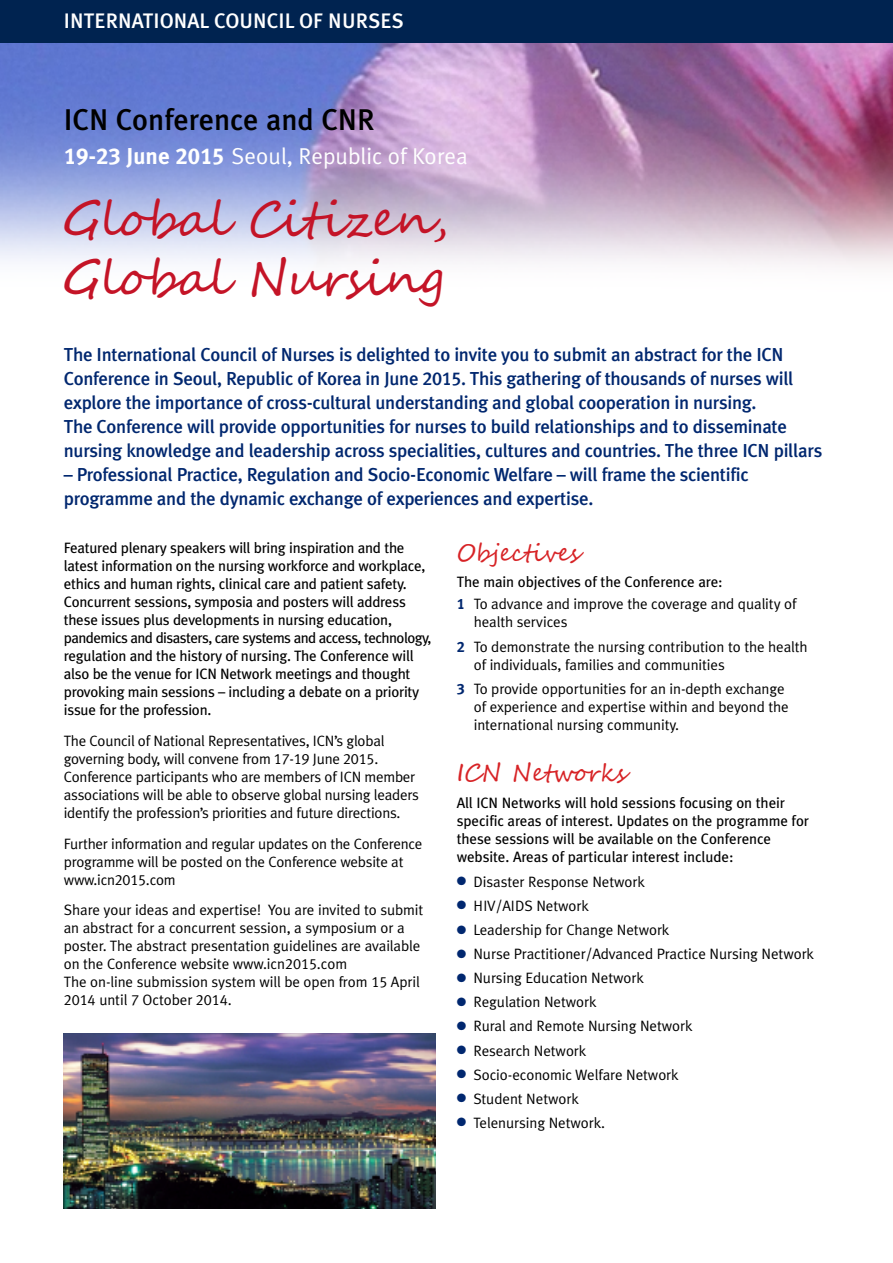
<style>
.page{position:relative;width:893px;height:1263px;background:#fff}
.page>*{position:absolute;margin:0;border:0;box-sizing:border-box;transform-origin:0 0}
.t1{font:48.6px/59.4px "Segoe Script";letter-spacing:-.035em;color:#c41427}
.t2{font:500 30px "Meta Plus";color:#000}
.t3{font:24px "Segoe Script";letter-spacing:-.005em;color:#d72326}
.t4{font:22.95px "Meta Plus Normal";color:#fff}
.t5{font:500 21px "Meta Plus";letter-spacing:.005em;color:#fff}
.t6{font:500 18.75px/24px "Meta Plus";letter-spacing:-.015em;color:#00276f}
.t7{font:15px/18px "Meta Plus Normal";letter-spacing:-.005em;color:#000}
.t8{font:15px/18px "Meta Plus";letter-spacing:-.015em;color:#000}
.s1{font-family:"Meta Plus Bold Caps"}
.s2{font-family:"Meta Plus";font-weight:700}
.s3{font-family:"Meta Plus Medium Caps";font-weight:400}
.s4{font-family:"Meta Plus Normal Caps"}
.s5{font-family:"Meta Plus Bold Caps";color:#00276f}
.s6{color:#00276f}
</style>
<div class="page">
<img style="left:0;top:43px;width:893px;height:224px">
<div style="left:0;top:0;width:893px;height:43px;background:#002350"></div>
<img style="left:64px;top:1033px;width:372px;height:175px">
<h3 class="t5" style="left:64px;top:9px;width:342px">INTERNATIONAL COUNCIL OF NURSES</h3>
<h2 class="t2" style="left:64px;top:102px;width:313px">ICN Conference and CNR</h2>
<h3 class="t4" style="left:64px;top:143px;width:405px"><span class="s1">19-23</span> <span class="s2">June</span> <span class="s1">2015</span> Seoul, Republic of Korea</h3>
<h1 class="t1" style="left:62px;top:189px;width:387px">Global Citizen,<br>Global Nursing</h1>
<p class="t6" style="left:64px;top:342px;width:760px">The International Council of Nurses is delighted to invite you to submit an abstract for the ICN Conference in Seoul, Republic of Korea in June <span class="s3">2015</span>. This gathering of thousands of nurses will explore the importance of cross-cultural understanding and global cooperation in nursing.<br>The Conference will provide opportunities for nurses to build relationships and to disseminate nursing knowledge and leadership across specialities, cultures and countries. The three ICN pillars</p>
<p class="t6" style="left:64px;top:462px;width:686px">– Professional Practice, Regulation and Socio-Economic Welfare – will frame the scientific programme and the dynamic exchange of experiences and expertise.</p>
<p class="t8" style="left:64px;top:539px;width:369px">Featured plenary speakers will bring inspiration and the latest information on the nursing workforce and workplace, ethics and human rights, clinical care and patient safety.<br>Concurrent sessions, symposia and posters will address these issues plus developments in nursing education, pandemics and disasters, care systems and access, technology, regulation and the history of nursing. The Conference will also be the venue for ICN Network meetings and thought provoking main sessions – including a debate on a priority issue for the profession.</p>
<p class="t7" style="left:64px;top:732px;width:357px">The Council of National Representatives, ICN’s global governing body, will convene from <span class="s4">17-19</span> June <span class="s4">2015</span>.<br>Conference participants who are members of ICN member associations will be able to observe global nursing leaders identify the profession’s priorities and future directions.</p>
<p class="t7" style="left:64px;top:834px;width:360px">Further information and regular updates on the Conference programme will be posted on the Conference website at www.icn<span class="s4">2015</span>.com</p>
<p class="t7" style="left:64px;top:901px;width:361px">Share your ideas and expertise! You are invited to submit an abstract for a concurrent session, a symposium or a poster. The abstract presentation guidelines are available on the Conference website www.icn<span class="s4">2015</span>.com<br>The on-line submission system will be open from <span class="s4">15</span> April <span class="s4">2014</span> until <span class="s4">7</span> October <span class="s4">2014</span>.</p>
<h3 class="t3" style="left:457px;top:538px;width:125px">Objectives</h3>
<p class="t8" style="left:457px;top:573px;width:268px">The main objectives of the Conference are:</p>
<p class="t7" style="left:474px;top:595px;width:324px;text-indent:-17px"><span class="s5">1</span> To advance and improve the coverage and quality of health services</p>
<p class="t7" style="left:474px;top:638px;width:335px;text-indent:-17px"><span class="s5">2</span> To demonstrate the nursing contribution to the health of individuals, families and communities</p>
<p class="t7" style="left:474px;top:680px;width:316px;text-indent:-17px"><span class="s5">3</span> To provide opportunities for an in-depth exchange of experience and expertise within and beyond the international nursing community.</p>
<h3 class="t3" style="left:457px;top:759px;width:171px">ICN Networks</h3>
<p class="t8" style="left:457px;top:794px;width:354px">All ICN Networks will hold sessions focusing on their specific areas of interest. Updates on the programme for these sessions will be available on the Conference website. Areas of particular interest include:</p>
<p class="t7" style="left:457px;top:873px;width:190px"><span class="s6">●</span> Disaster Response Network</p>
<p class="t7" style="left:457px;top:897px;width:134px"><span class="s6">●</span> HIV/AIDS Network</p>
<p class="t7" style="left:457px;top:921px;width:214px"><span class="s6">●</span> Leadership for Change Network</p>
<p class="t7" style="left:457px;top:945px;width:359px"><span class="s6">●</span> Nurse Practitioner/Advanced Practice Nursing Network</p>
<p class="t7" style="left:457px;top:969px;width:189px"><span class="s6">●</span> Nursing Education Network</p>
<p class="t7" style="left:457px;top:993px;width:141px"><span class="s6">●</span> Regulation Network</p>
<p class="t7" style="left:457px;top:1017px;width:237px"><span class="s6">●</span> Rural and Remote Nursing Network</p>
<p class="t7" style="left:457px;top:1041px;width:131px"><span class="s6">●</span> Research Network</p>
<p class="t7" style="left:457px;top:1065px;width:223px"><span class="s6">●</span> Socio-economic Welfare Network</p>
<p class="t7" style="left:457px;top:1089px;width:124px"><span class="s6">●</span> Student Network</p>
<p class="t7" style="left:457px;top:1113px;width:150px"><span class="s6">●</span> Telenursing Network.</p>
</div>
